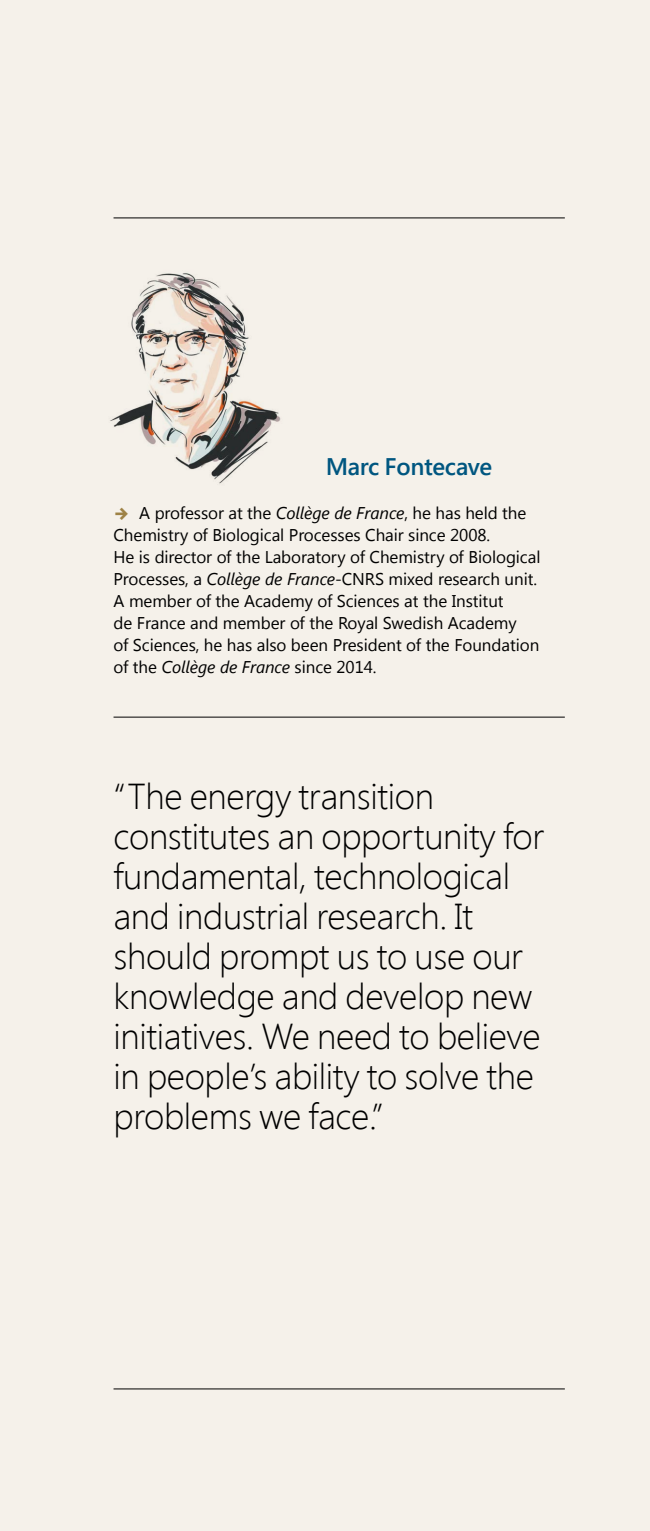
<style>
.page{position:relative;width:650px;height:1531px;background:#fff}
.page>*{position:absolute;margin:0;border:0;box-sizing:border-box;transform-origin:0 0}
.t1{font:300 36px/40px "Segoe UI";letter-spacing:-.01em;color:#000}
.t2{font:600 24px "Segoe Pro";letter-spacing:-.01em;color:#005680}
.t3{font:17px/22px "Segoe UI";letter-spacing:-.005em;color:#000}
.s1{font-family:"Flesh Plain";color:#9e8245}
.s2{font-style:italic}
</style>
<div class="page">
<div style="left:0;top:0;width:649px;height:1531px;background:#f5f1ea"></div>
<hr style="left:113px;top:218px;width:451px;height:1px;background:#000">
<hr style="left:113px;top:717px;width:451px;height:1px;background:#000">
<img style="left:110px;top:273px;width:171px;height:211px">
<hr style="left:113px;top:1388px;width:451px;height:1px;background:#000">
<h2 class="t2" style="left:325px;top:450px;width:168px">Marc Fontecave</h2>
<p class="t3" style="left:113px;top:501px;width:428px"><span class="s1">w</span> A professor at the <span class="s2">Collège de France</span>, he has held the Chemistry of Biological Processes Chair since 2008.<br>He is director of the Laboratory of Chemistry of Biological Processes, a <span class="s2">Collège de France</span>-CNRS mixed research unit.<br>A member of the Academy of Sciences at the Institut<br>de France and member of the Royal Swedish Academy<br>of Sciences, he has also been President of the Foundation of the <span class="s2">Collège de France</span> since 2014.</p>
<p class="t1" style="left:113px;top:775px;width:432px">“The energy transition constitutes an opportunity for fundamental, technological and industrial research. It should prompt us to use our knowledge and develop new initiatives. We need to believe in people’s ability to solve the problems we face.”</p>
</div>
